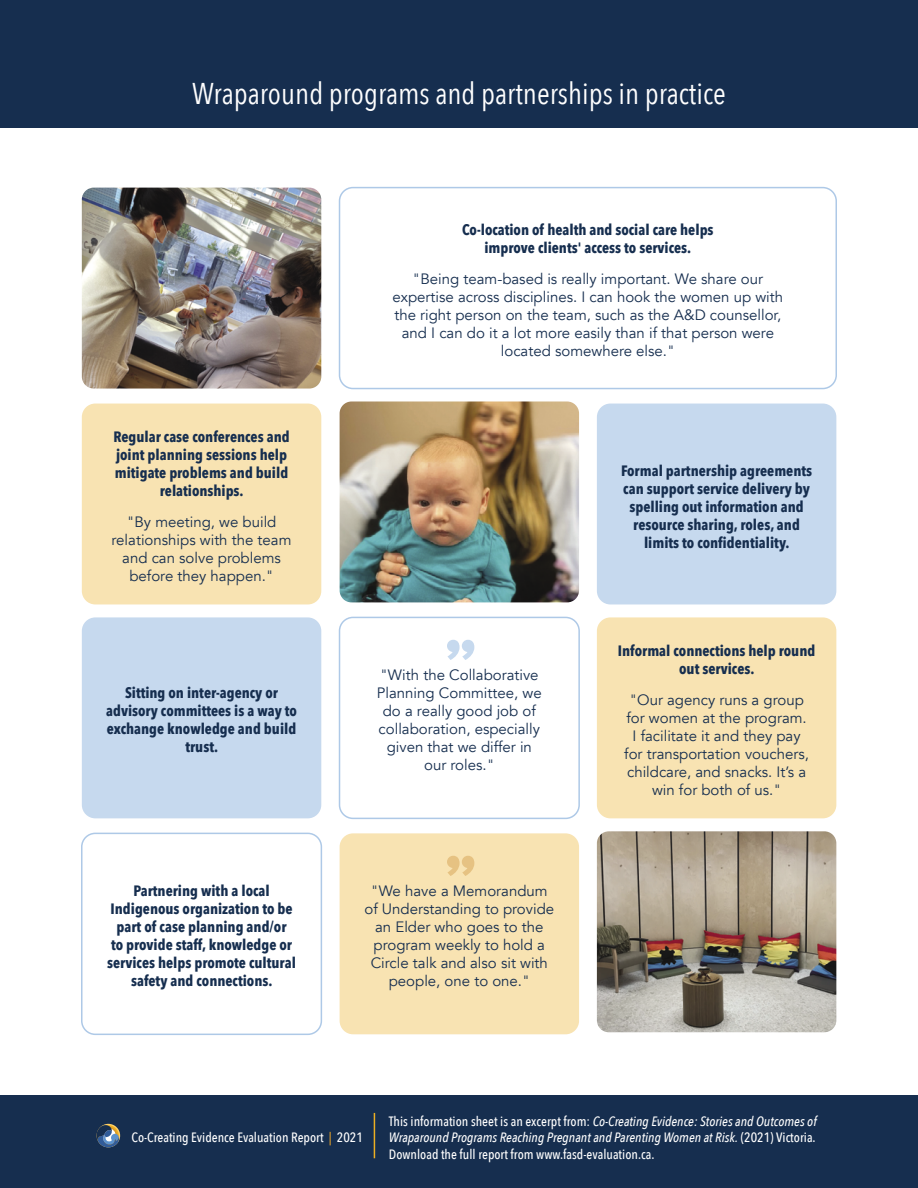
<style>
.page{position:relative;width:918px;height:1188px;background:#fff}
.page>*{position:absolute;margin:0;border:0;box-sizing:border-box;transform-origin:0 0}
.t1{font:700 78px "Coquette";color:#c6d9ee}
.t2{font:700 78px "Coquette";color:#e6c282}
.t3{font:30px "Avenir Next Condensed";color:#fff}
.t4{font:15px/18px "Avenir";color:#162e4f;text-align:center}
.t5{font:700 15px/18px "Avenir Next Condensed";color:#162e4f;text-align:center}
.t6{font:500 13.5px/16.5px "Avenir Next Condensed";color:#fff;text-align:justify}
.s1{color:#d59a2e}
.s2{font-style:italic}
</style>
<div class="page">
<div style="left:0;top:1095px;width:918px;height:93px;background:#162e4f"></div>
<div style="left:0;top:0;width:918px;height:123px;background:#162e4f"></div>
<div style="left:82px;top:617px;width:239px;height:201px;background:#c6d9ee;border-radius:14px"></div>
<div style="left:597px;top:617px;width:239px;height:201px;background:#f8e3b2;border-radius:14px"></div>
<div style="left:339px;top:617px;width:241px;height:202px;border:2px solid #aec9e7;border-radius:14px"></div>
<div style="left:339px;top:187px;width:498px;height:202px;border:2px solid #aec9e7;border-radius:14px"></div>
<img style="left:82px;top:188px;width:239px;height:201px">
<div style="left:82px;top:404px;width:239px;height:200px;background:#f8e3b2;border-radius:14px"></div>
<div style="left:597px;top:404px;width:239px;height:200px;background:#c6d9ee;border-radius:14px"></div>
<img style="left:340px;top:401px;width:239px;height:201px">
<div style="left:81px;top:833px;width:241px;height:202px;border:2px solid #aec9e7;border-radius:14px"></div>
<div style="left:340px;top:833px;width:239px;height:201px;background:#f8e3b2;border-radius:14px"></div>
<img style="left:597px;top:831px;width:239px;height:201px">
<div style="left:0;top:60px;width:918px;height:68px;background:#162e4f"></div>
<hr style="left:374px;top:1113px;width:1px;height:45px;background:#ecaf23">
<svg style="left:96px;top:1124px;width:24px;height:23px"></svg>
<h2 class="t3" style="left:192px;top:67px;width:535px">Wraparound programs and partnerships in practice</h2>
<p class="t5" style="left:113px;top:427px;width:178px">Regular case conferences and joint planning sessions help mitigate problems and build relationships.</p>
<p class="t4" style="left:112px;top:513px;width:181px">"By meeting, we build relationships with the team and can solve problems before they happen."</p>
<p class="t5" style="left:106px;top:684px;width:192px">Sitting on inter-agency or advisory committees is a way to exchange knowledge and build trust.</p>
<p class="t5" style="left:462px;top:220px;width:253px">Co-location of health and social care helps improve clients' access to services.</p>
<p class="t4" style="left:393px;top:270px;width:392px">"Being team-based is really important. We share our expertise across disciplines. I can hook the women up with the right person on the team, such as the A&amp;D counsellor, and I can do it a lot more easily than if that person were located somewhere else."</p>
<h1 class="t1" style="left:444px;top:621px;width:35px">"</h1>
<p class="t4" style="left:377px;top:667px;width:166px">"With the Collaborative<br>Planning Committee, we do a really good job of collaboration, especially given that we differ in our roles."</p>
<h1 class="t2" style="left:444px;top:837px;width:35px">"</h1>
<p class="t5" style="left:621px;top:461px;width:193px">Formal partnership agreements can support service delivery by spelling out information and resource sharing, roles, and limits to confidentiality.</p>
<p class="t5" style="left:618px;top:641px;width:199px">Informal connections help round out services.</p>
<p class="t4" style="left:624px;top:691px;width:186px">"Our agency runs a group for women at the program.<br>I facilitate it and they pay for transportation vouchers, childcare, and snacks. It’s a win for both of us."</p>
<p class="t5" style="left:107px;top:882px;width:190px">Partnering with a local<br>Indigenous organization to be part of case planning and/or<br>to provide staff, knowledge or services helps promote cultural safety and connections.</p>
<p class="t4" style="left:364px;top:882px;width:191px">"We have a Memorandum of Understanding to provide an Elder who goes to the program weekly to hold a<br>Circle talk and also sit with people, one to one."</p>
<p class="t6" style="left:132px;top:1129px;width:233px">Co-Creating Evidence Evaluation Report <span class="s1">|</span> 2021</p>
<p class="t6" style="left:389px;top:1113px;width:429px">This information sheet is an excerpt from: <span class="s2">Co-Creating Evidence: Stories and Outcomes of Wraparound Programs Reaching Pregnant and Parenting Women at Risk.</span> (2021) Victoria.<br>Download the full report from www.fasd-evaluation.ca.</p>
</div>
